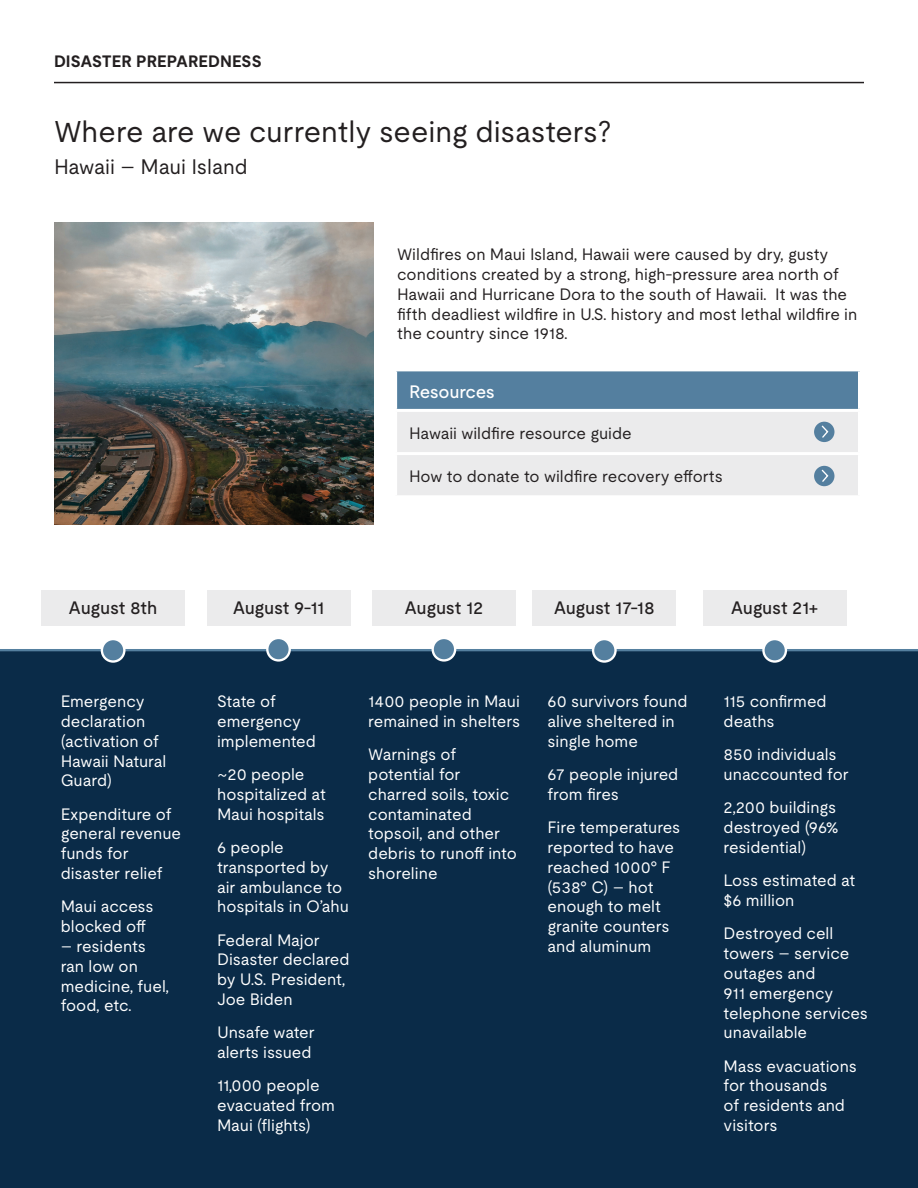
<style>
.page{position:relative;width:918px;height:1188px;background:#fff}
.page>*{position:absolute;margin:0;border:0;box-sizing:border-box;transform-origin:0 0}
.t1{font:30px "UL Moderat";color:#231f20}
.t2{font:21px "UL Moderat";color:#231f20}
.t3{font:500 18px "UL Moderat";letter-spacing:-.01em;color:#231f20}
.t4{font:500 18px "UL Moderat";letter-spacing:-.025em;color:#fff}
.t5{font:16.5px/19.8px "UL Moderat";color:#fff}
.t6{font:16.5px/19.8px "UL Moderat";color:#231f20}
.t7{font:700 16.5px "UL Moderat";color:#231f20}
</style>
<div class="page">
<div style="left:0;top:650px;width:918px;height:538px;background:#0a2b48"></div>
<hr style="left:0;top:649px;width:918px;height:2px;background:#547f9f">
<img style="left:54px;top:223px;width:319px;height:301px">
<div style="left:41px;top:590px;width:144px;height:35px;background:#ebebec"></div>
<div style="left:207px;top:590px;width:143px;height:35px;background:#ebebec"></div>
<div style="left:372px;top:590px;width:144px;height:35px;background:#ebebec"></div>
<div style="left:533px;top:590px;width:143px;height:35px;background:#ebebec"></div>
<div style="left:703px;top:590px;width:143px;height:35px;background:#ebebec"></div>
<hr style="left:54px;top:82px;width:810px;height:1px;background:#231f20">
<svg style="left:102px;top:639px;width:22px;height:23px"></svg>
<div style="left:101px;top:638px;width:25px;height:25px;border:2px solid #fff;border-radius:50%"></div>
<div style="left:267px;top:638px;width:23px;height:22px;background:#547f9f;border-radius:50%"></div>
<div style="left:266px;top:637px;width:25px;height:25px;border:2px solid #fff;border-radius:50%"></div>
<div style="left:433px;top:638px;width:22px;height:22px;background:#547f9f;border-radius:50%"></div>
<div style="left:432px;top:637px;width:24px;height:25px;border:2px solid #fff;border-radius:50%"></div>
<svg style="left:593px;top:639px;width:23px;height:23px"></svg>
<div style="left:592px;top:638px;width:25px;height:25px;border:2px solid #fff;border-radius:50%"></div>
<svg style="left:763px;top:639px;width:23px;height:23px"></svg>
<div style="left:762px;top:638px;width:25px;height:25px;border:2px solid #fff;border-radius:50%"></div>
<div style="left:396px;top:370px;width:464px;height:40px;background:#547f9f"></div>
<hr style="left:394px;top:409px;width:467px;height:3px;background:#fff">
<hr style="left:394px;top:368px;width:467px;height:3px;background:#fff">
<hr style="left:394px;top:371px;width:3px;height:38px;background:#fff">
<hr style="left:858px;top:371px;width:3px;height:38px;background:#fff">
<div style="left:397px;top:412px;width:461px;height:83px;background:#ebebec"></div>
<p class="t7" style="left:54px;top:48px;width:209px">DISASTER PREPAREDNESS</p>
<h1 class="t1" style="left:54px;top:108px;width:559px">Where are we currently seeing disasters?</h1>
<p class="t2" style="left:54px;top:150px;width:195px">Hawaii – Maui Island</p>
<p class="t6" style="left:397px;top:244px;width:462px">Wildfires on Maui Island, Hawaii were caused by dry, gusty conditions created by a strong, high-pressure area north of Hawaii and Hurricane Dora to the south of Hawaii. It was the fifth deadliest wildfire in U.S. history and most lethal wildfire in the country since 1918.</p>
<p class="t4" style="left:409px;top:377px;width:87px">Resources</p>
<p class="t6" style="left:409px;top:422px;width:224px">Hawaii wildfire resource guide</p>
<p class="t6" style="left:409px;top:466px;width:315px">How to donate to wildfire recovery efforts</p>
<p class="t3" style="left:69px;top:594px;width:90px">August 8th</p>
<p class="t3" style="left:233px;top:594px;width:93px">August 9-11</p>
<p class="t3" style="left:405px;top:594px;width:80px">August 12</p>
<p class="t3" style="left:554px;top:594px;width:103px">August 17-18</p>
<p class="t3" style="left:731px;top:594px;width:89px">August 21+</p>
<p class="t5" style="left:61px;top:691px;width:107px">Emergency declaration (activation of<br>Hawaii Natural<br>Guard)</p>
<p class="t5" style="left:61px;top:803px;width:122px">Expenditure of general revenue funds for disaster relief</p>
<p class="t5" style="left:61px;top:896px;width:94px">Maui access blocked off</p>
<p class="t5" style="left:61px;top:936px;width:110px">– residents ran low on medicine, fuel, food, etc.</p>
<p class="t5" style="left:217px;top:691px;width:100px">State of emergency implemented</p>
<p class="t5" style="left:217px;top:764px;width:110px">~20 people hospitalized at<br>Maui hospitals</p>
<p class="t5" style="left:217px;top:837px;width:133px">6 people transported by air ambulance to hospitals in O’ahu</p>
<p class="t5" style="left:217px;top:929px;width:134px">Federal Major<br>Disaster declared by U.S. President,<br>Joe Biden</p>
<p class="t5" style="left:217px;top:1022px;width:99px">Unsafe water alerts issued</p>
<p class="t5" style="left:217px;top:1075px;width:120px">11,000 people evacuated from<br>Maui (flights)</p>
<p class="t5" style="left:368px;top:691px;width:153px">1400 people in Maui remained in shelters</p>
<p class="t5" style="left:368px;top:744px;width:150px">Warnings of potential for charred soils, toxic contaminated topsoil, and other debris to runoff into shoreline</p>
<p class="t5" style="left:548px;top:691px;width:141px">60 survivors found alive sheltered in single home</p>
<p class="t5" style="left:548px;top:764px;width:132px">67 people injured from fires</p>
<p class="t5" style="left:548px;top:817px;width:134px">Fire temperatures reported to have reached 1000° F (538° C) – hot enough to melt granite counters and aluminum</p>
<p class="t5" style="left:724px;top:691px;width:105px">115 confirmed deaths</p>
<p class="t5" style="left:724px;top:744px;width:127px">850 individuals unaccounted for</p>
<p class="t5" style="left:724px;top:797px;width:116px;text-align:justify">2,200 buildings destroyed (96% residential)</p>
<p class="t5" style="left:724px;top:870px;width:133px">Loss estimated at $6 million</p>
<p class="t5" style="left:724px;top:923px;width:146px">Destroyed cell towers – service outages and<br>911 emergency telephone services unavailable</p>
<p class="t5" style="left:724px;top:1055px;width:135px">Mass evacuations for thousands<br>of residents and visitors</p>
</div>
